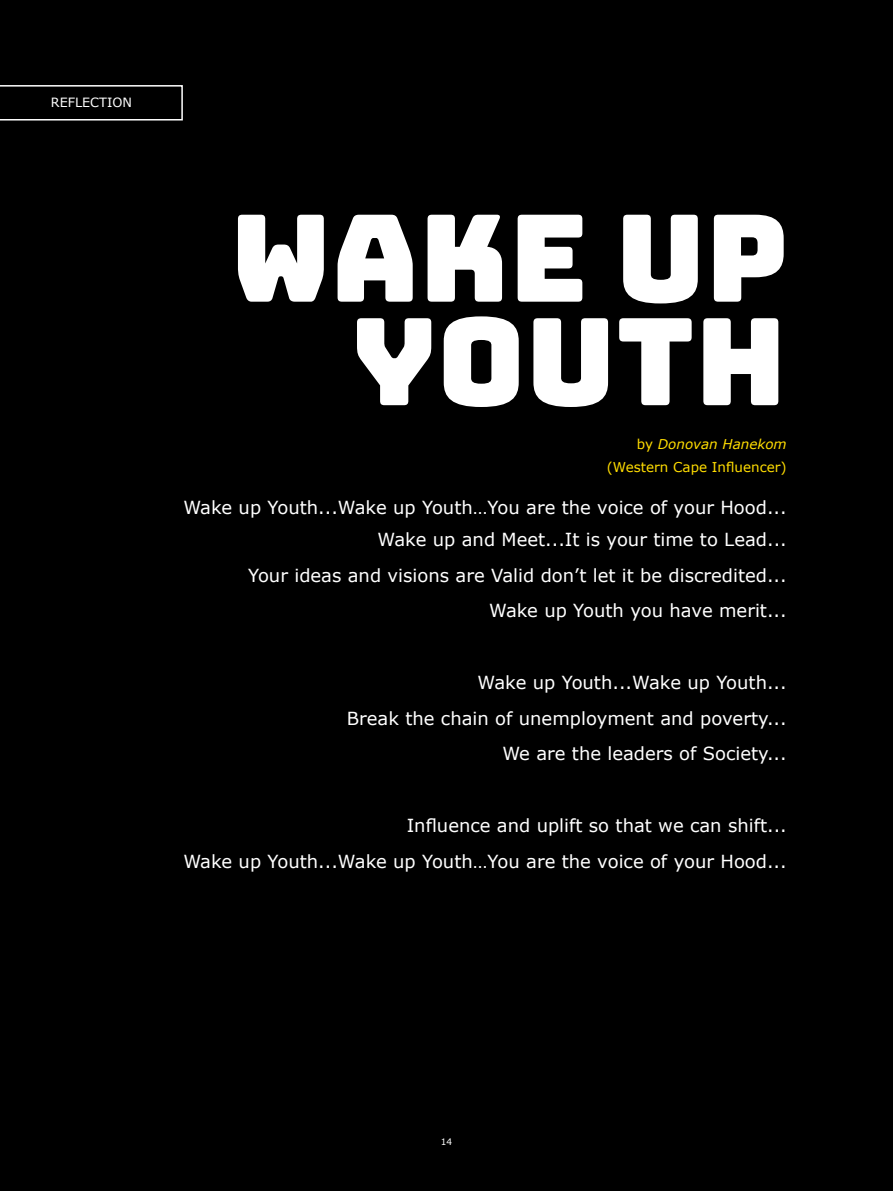
<style>
.page{position:relative;width:893px;height:1191px;background:#000}
.page>*{position:absolute;margin:0;border:0;box-sizing:border-box;transform-origin:0 0}
.t1{font:120.75px/103.5px "Bungee";color:#fff;text-align:right}
.t2{font:18px/35.7px "Verdana";color:#fff;text-align:right}
.t3{font:13.5px/22.5px "Verdana";color:#fd0;text-align:right}
.t4{font:12.75px "Verdana";color:#fff}
.t5{font:9px "Verdana";color:#fff}
.s1{font-style:italic}
</style>
<div class="page">
<svg style="left:0;top:85px;width:183px;height:35px"></svg>
<p class="t4" style="left:51px;top:94px;width:83px">reflection</p>
<h1 class="t1" style="left:231px;top:208px;width:559px">WAKE UP<br>YOUTH</h1>
<p class="t3" style="left:607px;top:433px;width:181px">by <span class="s1">Donovan Hanekom </span>(Western Cape Influencer)</p>
<p class="t2" style="left:183px;top:492px;width:605px;line-height:31.5px">Wake up Youth...Wake up Youth…You are the voice of your Hood...<br>Wake up and Meet...It is your time to Lead...</p>
<p class="t2" style="left:248px;top:557px;width:540px">Your ideas and visions are Valid don’t let it be discredited...<br>Wake up Youth you have merit...</p>
<p class="t2" style="left:347px;top:664px;width:441px">Wake up Youth...Wake up Youth...<br>Break the chain of unemployment and poverty...<br>We are the leaders of Society...</p>
<p class="t2" style="left:183px;top:807px;width:605px">Influence and uplift so that we can shift...<br>Wake up Youth...Wake up Youth…You are the voice of your Hood...</p>
<p class="t5" style="left:441px;top:1135px;width:13px">14</p>
</div>
